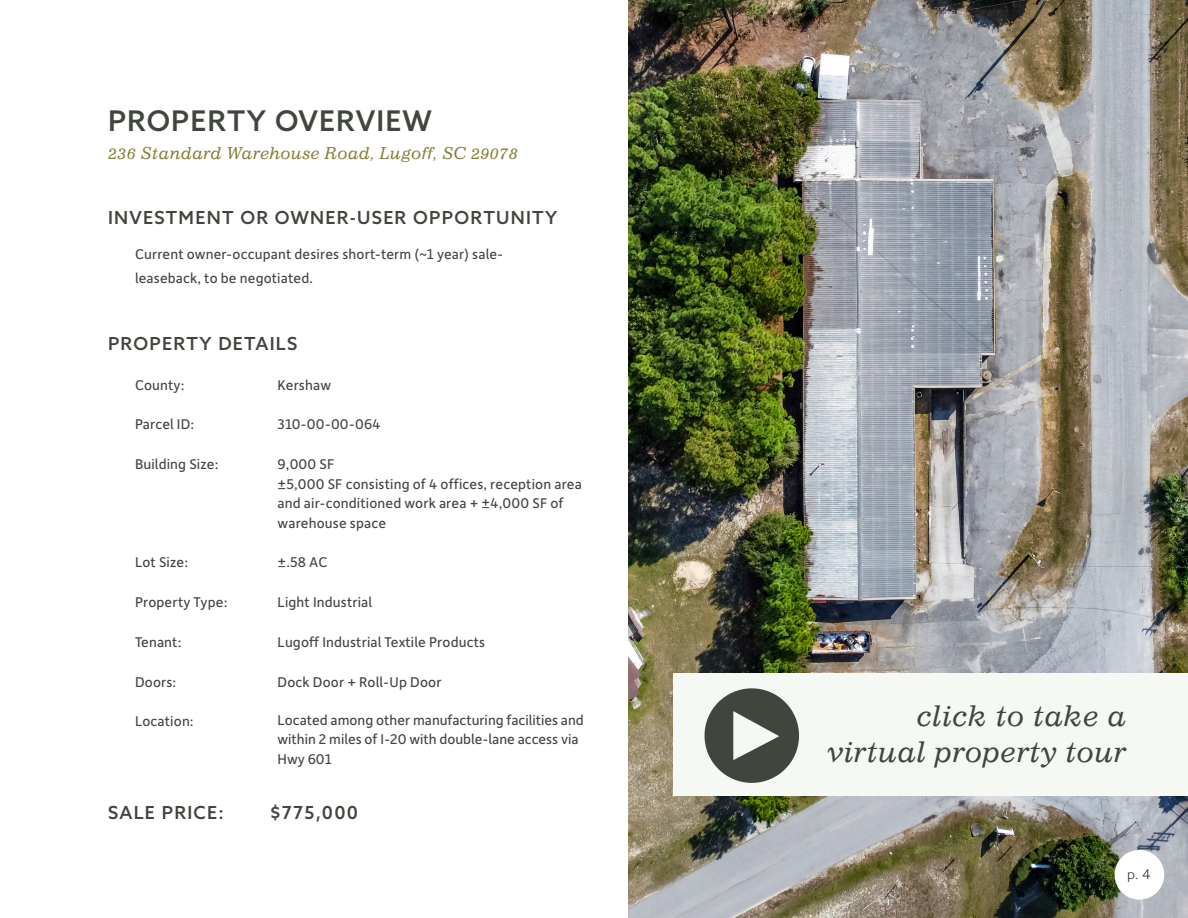
<style>
.page{position:relative;width:1188px;height:918px;background:#fff}
.page>*{position:absolute;margin:0;border:0;box-sizing:border-box;transform-origin:0 0}
.t1{font:italic 28.5px/36px "Impressum Std";letter-spacing:.01em;color:#40453d;text-align:right}
.t2{font:500 28.5px "Azo Sans";letter-spacing:.04em;color:#40453d}
.t3{font:500 18px "Azo Sans";letter-spacing:.07em;color:#40453d}
.t4{font:italic 16.5px "Impressum Std";letter-spacing:.01em;color:#837e36}
.t5{font:15px/19.5px "Depot New";letter-spacing:.01em;color:#40453d}
.t6{font:300 13.5px "Azo Sans";color:#231f20}
</style>
<div class="page">
<img style="left:629px;top:0;width:559px;height:918px">
<div style="left:1115px;top:850px;width:49px;height:50px;background:#fff;border-radius:50%"></div>
<div style="left:674px;top:673px;width:514px;height:122px;background:#f6f8f4"></div>
<div style="left:705px;top:688px;width:94px;height:95px;background:#40453d;border-radius:50%"></div>
<svg style="left:733px;top:711px;width:46px;height:49px"></svg>
<p class="t2" style="left:108px;top:102px;width:325px">PROPERTY OVERVIEW</p>
<p class="t4" style="left:108px;top:143px;width:411px">236 Standard Warehouse Road, Lugoff, SC 29078</p>
<p class="t3" style="left:108px;top:206px;width:451px">INVESTMENT OR OWNER-USER OPPORTUNITY</p>
<p class="t5" style="left:135px;top:241px;width:370px;line-height:24px">Current owner-occupant desires short-term (~1 year) sale&shy;leaseback, to be negotiated.</p>
<p class="t3" style="left:108px;top:332px;width:191px">PROPERTY DETAILS</p>
<p class="t5" style="left:135px;top:374px;width:51px">County:</p>
<p class="t5" style="left:135px;top:414px;width:61px">Parcel ID:</p>
<p class="t5" style="left:135px;top:454px;width:85px">Building Size:</p>
<p class="t5" style="left:135px;top:552px;width:55px">Lot Size:</p>
<p class="t5" style="left:135px;top:592px;width:94px">Property Type:</p>
<p class="t5" style="left:135px;top:631px;width:48px">Tenant:</p>
<p class="t5" style="left:135px;top:671px;width:43px">Doors:</p>
<p class="t5" style="left:135px;top:711px;width:60px">Location:</p>
<p class="t5" style="left:278px;top:374px;width:55px">Kershaw</p>
<p class="t5" style="left:278px;top:414px;width:105px">310-00-00-064</p>
<p class="t5" style="left:278px;top:454px;width:306px">9,000 SF<br>±5,000 SF consisting of 4 offices, reception area and air-conditioned work area + ±4,000 SF of warehouse space</p>
<p class="t5" style="left:278px;top:552px;width:51px">±.58 AC</p>
<p class="t5" style="left:278px;top:592px;width:96px">Light Industrial</p>
<p class="t5" style="left:278px;top:631px;width:209px">Lugoff Industrial Textile Products</p>
<p class="t5" style="left:278px;top:672px;width:165px">Dock Door + Roll-Up Door</p>
<p class="t5" style="left:278px;top:709px;width:308px">Located among other manufacturing facilities and within 2 miles of I-20 with double-lane access via<br>Hwy 601</p>
<p class="t3" style="left:108px;top:801px;width:117px">SALE PRICE:</p>
<p class="t3" style="left:270px;top:801px;width:90px">$775,000</p>
<p class="t1" style="left:828px;top:697px;width:300px">click to take a virtual property tour</p>
<p class="t6" style="left:1127px;top:865px;width:25px">p. 4</p>
</div>
